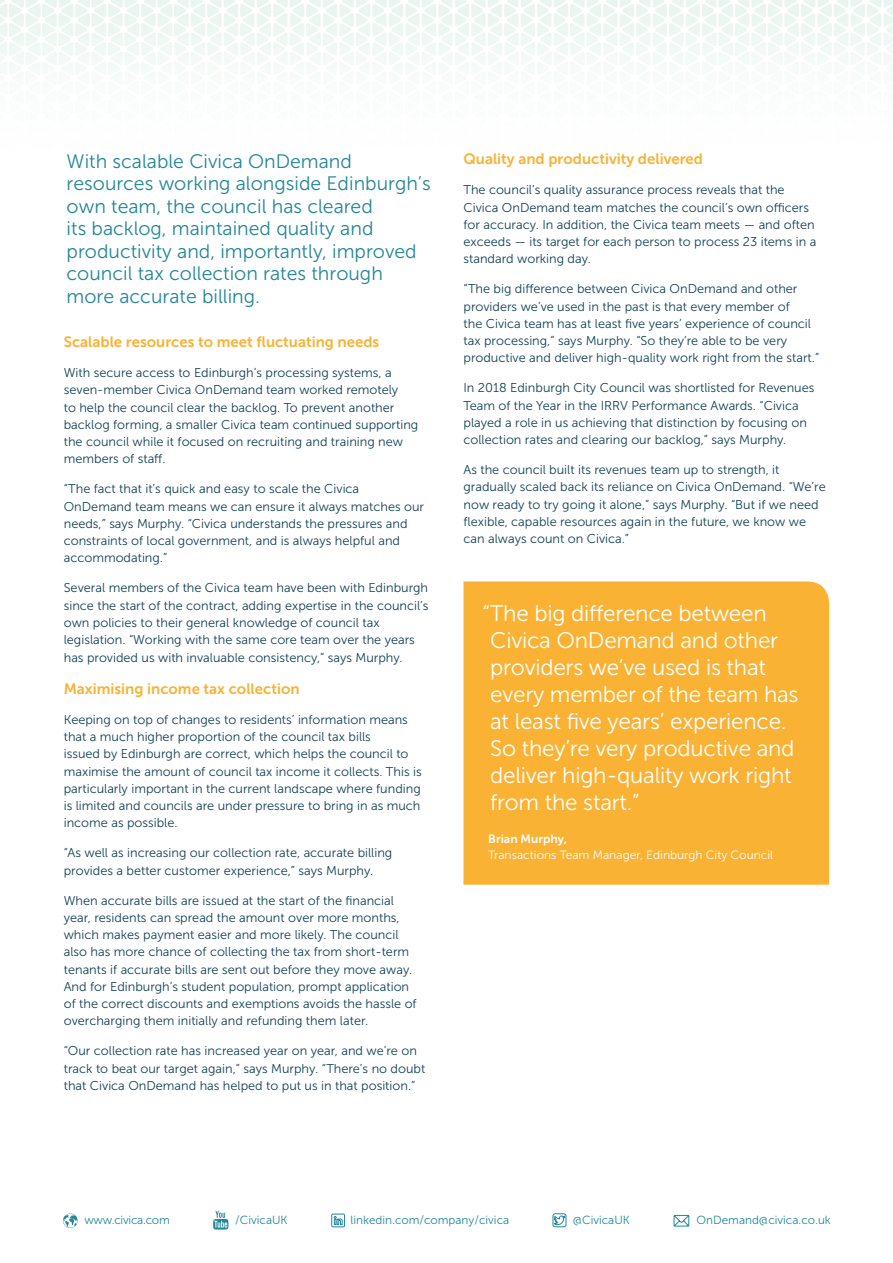
<style>
.page{position:relative;width:893px;height:1263px;background:#fff}
.page>*{position:absolute;margin:0;border:0;box-sizing:border-box;transform-origin:0 0}
.t1{font:22.5px/27px "Museo Sans 300";letter-spacing:-.01em;color:#fff}
.t2{font:19.5px/22.5px "Museo Sans 300";color:#238798}
.t3{font:15px "Museo Sans 700";color:#f9b234}
.t4{font:12.75px/17.2px "Museo Sans 300";color:#144257}
.t5{font:12px "Museo Sans 300";color:#fff}
.t6{font:12px "Museo Sans 700";color:#fff}
.t7{font:11.7px "Museo Sans 300";color:#238798}
.t8{font:11.7px "Museo Sans 300";letter-spacing:-.02em;color:#238798}
</style>
<div class="page">
<img style="left:0;top:0;width:893px;height:69px">
<div style="left:463px;top:581px;width:366px;height:304px;background:#f9b234"></div>
<svg style="left:63px;top:1213px;width:15px;height:15px"></svg>
<svg style="left:674px;top:1215px;width:15px;height:11px"></svg>
<div style="left:332px;top:1214px;width:13px;height:13px;border:1px solid #238798"></div>
<svg style="left:334px;top:1216px;width:9px;height:9px"></svg>
<svg style="left:553px;top:1213px;width:13px;height:14px"></svg>
<svg style="left:213px;top:1211px;width:15px;height:18px"></svg>
<p class="t2" style="left:67px;top:150px;width:366px">With scalable Civica OnDemand resources working alongside Edinburgh’s own team, the council has cleared<br>its backlog, maintained quality and productivity and, importantly, improved council tax collection rates through more accurate billing.</p>
<p class="t3" style="left:64px;top:334px;width:317px">Scalable resources to meet fluctuating needs</p>
<p class="t4" style="left:64px;top:364px;width:356px">With secure access to Edinburgh’s processing systems, a seven-member Civica OnDemand team worked remotely<br>to help the council clear the backlog. To prevent another backlog forming, a smaller Civica team continued supporting the council while it focused on recruiting and training new members of staff.</p>
<p class="t4" style="left:64px;top:481px;width:362px">“The fact that it’s quick and easy to scale the Civica OnDemand team means we can ensure it always matches our needs,” says Murphy. “Civica understands the pressures and constraints of local government, and is always helpful and accommodating.”</p>
<p class="t4" style="left:64px;top:580px;width:366px">Several members of the Civica team have been with Edinburgh since the start of the contract, adding expertise in the council’s own policies to their general knowledge of council tax legislation. “Working with the same core team over the years has provided us with invaluable consistency,” says Murphy.</p>
<p class="t3" style="left:64px;top:680px;width:237px">Maximising income tax collection</p>
<p class="t4" style="left:64px;top:711px;width:359px">Keeping on top of changes to residents’ information means that a much higher proportion of the council tax bills<br>issued by Edinburgh are correct, which helps the council to maximise the amount of council tax income it collects. This is particularly important in the current landscape where funding is limited and councils are under pressure to bring in as much income as possible.</p>
<p class="t4" style="left:64px;top:844px;width:330px">“As well as increasing our collection rate, accurate billing provides a better customer experience,” says Murphy.</p>
<p class="t4" style="left:64px;top:892px;width:354px">When accurate bills are issued at the start of the financial year, residents can spread the amount over more months, which makes payment easier and more likely. The council also has more chance of collecting the tax from short-term tenants if accurate bills are sent out before they move away.<br>And for Edinburgh’s student population, prompt application of the correct discounts and exemptions avoids the hassle of overcharging them initially and refunding them later.</p>
<p class="t4" style="left:64px;top:1042px;width:363px">“Our collection rate has increased year on year, and we’re on track to beat our target again,” says Murphy. “There’s no doubt that Civica OnDemand has helped to put us in that position.”</p>
<p class="t3" style="left:463px;top:151px;width:241px">Quality and productivity delivered</p>
<p class="t4" style="left:463px;top:181px;width:354px">The council’s quality assurance process reveals that the Civica OnDemand team matches the council’s own officers for accuracy. In addition, the Civica team meets — and often exceeds — its target for each person to process 23 items in a standard working day.</p>
<p class="t4" style="left:463px;top:280px;width:357px">“The big difference between Civica OnDemand and other providers we’ve used in the past is that every member of<br>the Civica team has at least five years’ experience of council tax processing,” says Murphy. “So they’re able to be very productive and deliver high-quality work right from the start.”</p>
<p class="t4" style="left:463px;top:379px;width:352px">In 2018 Edinburgh City Council was shortlisted for Revenues Team of the Year in the IRRV Performance Awards. “Civica played a role in us achieving that distinction by focusing on collection rates and clearing our backlog,” says Murphy.</p>
<p class="t4" style="left:463px;top:461px;width:364px">As the council built its revenues team up to strength, it gradually scaled back its reliance on Civica OnDemand. “We’re now ready to try going it alone,” says Murphy. “But if we need flexible, capable resources again in the future, we know we can always count on Civica.”</p>
<h1 class="t1" style="left:490px;top:600px;width:310px;text-indent:-8px">“The big difference between<br>Civica OnDemand and other providers we’ve used is that every member of the team has at least five years’ experience.<br>So they’re very productive and deliver high-quality work right from the start.”</h1>
<p class="t6" style="left:488px;top:832px;width:80px">Brian Murphy,</p>
<p class="t5" style="left:488px;top:848px;width:286px">Transactions Team Manager, Edinburgh City Council</p>
<p class="t8" style="left:84px;top:1213px;width:87px">www.civica.com</p>
<p class="t7" style="left:235px;top:1214px;width:54px">/CivicaUK</p>
<p class="t7" style="left:351px;top:1214px;width:160px">linkedin.com/company/civica</p>
<p class="t7" style="left:573px;top:1214px;width:59px">@CivicaUK</p>
<p class="t7" style="left:696px;top:1214px;width:136px">OnDemand@civica.co.uk</p>
</div>
